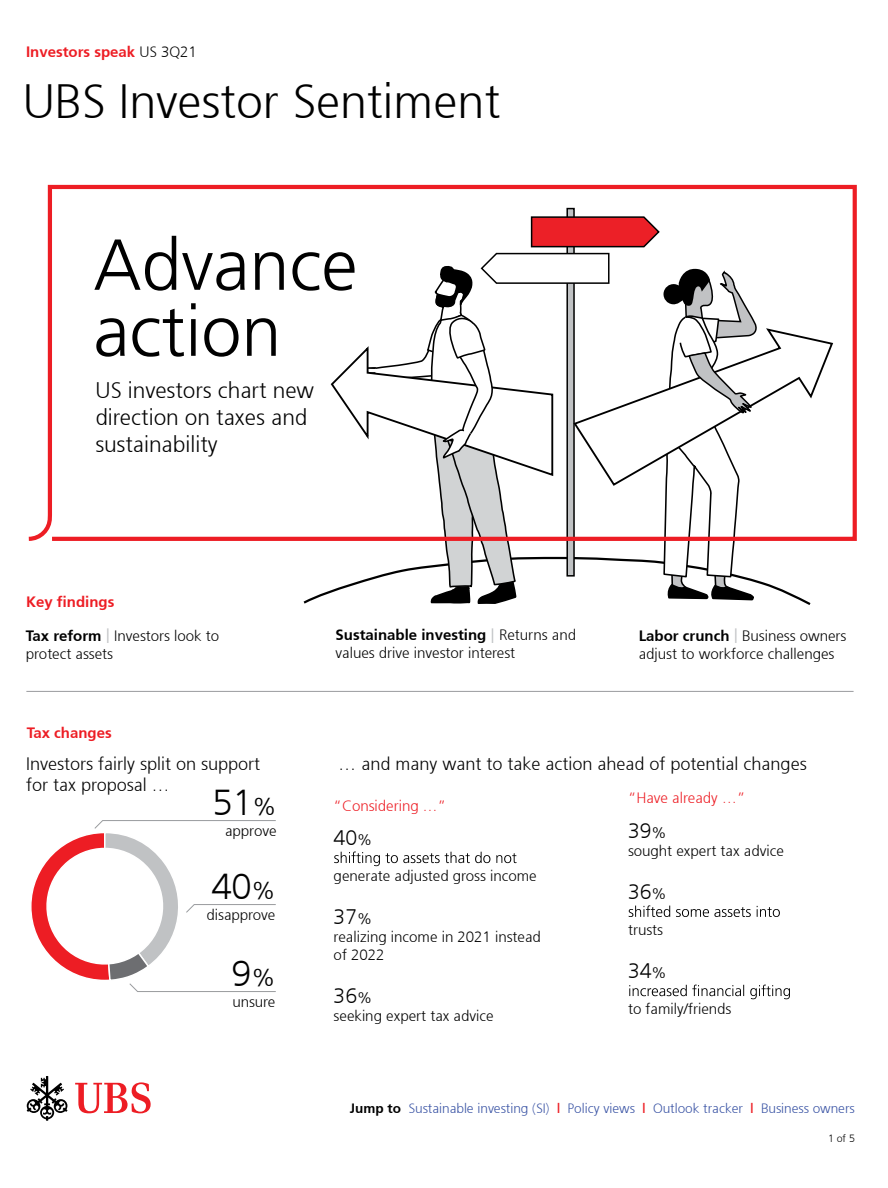
<style>
.page{position:relative;width:888px;height:1188px;background:#fff}
.page>*{position:absolute;margin:0;border:0;box-sizing:border-box;transform-origin:0 0}
.t1{font:300 72px/66px "Frutiger 45";color:#000}
.t2{font:300 48px "Frutiger 45";color:#000}
.t3{font:300 36px "Frutiger 45";color:#000}
.t4{font:300 22.5px/27px "Frutiger 45";color:#000}
.t5{font:300 21px "Frutiger 45";color:#000}
.t6{font:300 18px/21px "Frutiger 45";color:#000}
.t7{font:300 15px/18px "Frutiger 45";color:#000}
.t8{font:300 15px "Frutiger 45";color:#ed1d24}
.t9{font:300 15px "Frutiger 45";color:#ed1d24}
.t10{font:300 13.5px "Frutiger 45";color:#3953a4}
.t11{font:300 10.5px "Frutiger 45";color:#000}
.s1{color:#000}
.s2{font-style:inherit}
.s3{font-size:19.5px;color:#c0c2c4}
.s4{font-size:24px}
.s5{font-size:15px}
.s6{color:#ed1d24}
</style>
<div class="page">
<svg style="left:27px;top:1076px;width:40px;height:45px"></svg>
<svg style="left:75px;top:1082px;width:76px;height:31px"></svg>
<svg style="left:303px;top:543px;width:508px;height:62px"></svg>
<svg style="left:28px;top:184px;width:829px;height:359px"></svg>
<hr style="left:26px;top:691px;width:828px;height:1px;background:#999b9e">
<svg style="left:31px;top:820px;width:245px;height:172px"></svg>
<svg style="left:334px;top:852px;width:183px;height:14px"></svg>
<svg style="left:629px;top:905px;width:151px;height:12px"></svg>
<svg style="left:629px;top:985px;width:161px;height:14px"></svg>
<p class="t8" style="left:26px;top:43px;width:172px">Investors speak <span class="s1">US 3Q21</span></p>
<h2 class="t2" style="left:23px;top:74px;width:479px">UBS Investor Sentiment</h2>
<h1 class="t1" style="left:93px;top:231px;width:266px">Advance action</h1>
<h3 class="t4" style="left:95px;top:377px;width:220px">US investors chart new direction on taxes and sustainability</h3>
<p class="t8" style="left:26px;top:593px;width:90px">Key findings</p>
<p class="t7" style="left:336px;top:626px;width:242px"><span class="s2">Sustainable investing</span> <span class="s3">|</span> Returns and values drive investor interest</p>
<p class="t7" style="left:26px;top:626px;width:195px"><span class="s2">Tax reform</span> <span class="s3">|</span> Investors look to protect assets</p>
<p class="t7" style="left:639px;top:626px;width:209px"><span class="s2">Labor crunch</span> <span class="s3">|</span> Business owners adjust to workforce challenges</p>
<p class="t8" style="left:27px;top:724px;width:87px">Tax changes</p>
<p class="t6" style="left:26px;top:753px;width:236px">Investors fairly split on support for tax proposal …</p>
<p class="t6" style="left:339px;top:753px;width:470px">… and many want to take action ahead of potential changes</p>
<h3 class="t3" style="left:212px;top:782px;width:66px">51<span class="s4">%</span></h3>
<p class="t7" style="left:225px;top:822px;width:53px">approve</p>
<h3 class="t3" style="left:211px;top:866px;width:66px">40<span class="s4">%</span></h3>
<p class="t7" style="left:207px;top:906px;width:70px">disapprove</p>
<p class="t9" style="left:628px;top:790px;width:119px">“Have already …”</p>
<h3 class="t5" style="left:628px;top:818px;width:40px">39<span class="s5">%</span></h3>
<p class="t7" style="left:628px;top:841px;width:157px">sought expert tax advice</p>
<h3 class="t5" style="left:628px;top:879px;width:40px">36<span class="s5">%</span></h3>
<p class="t7" style="left:628px;top:921px;width:36px">trusts</p>
<h3 class="t5" style="left:628px;top:959px;width:40px">34<span class="s5">%</span></h3>
<p class="t7" style="left:628px;top:1000px;width:105px">to family/friends</p>
<p class="t9" style="left:334px;top:797px;width:114px">“Considering …”</p>
<h3 class="t5" style="left:334px;top:826px;width:40px">40<span class="s5">%</span></h3>
<p class="t7" style="left:334px;top:867px;width:205px">generate adjusted gross income</p>
<h3 class="t5" style="left:334px;top:905px;width:40px">37<span class="s5">%</span></h3>
<p class="t7" style="left:334px;top:928px;width:209px">realizing income in 2021 instead of 2022</p>
<h3 class="t5" style="left:334px;top:984px;width:40px">36<span class="s5">%</span></h3>
<p class="t7" style="left:334px;top:1007px;width:161px">seeking expert tax advice</p>
<h3 class="t3" style="left:231px;top:953px;width:46px">9<span class="s4">%</span></h3>
<p class="t7" style="left:232px;top:993px;width:45px">unsure</p>
<p class="t10" style="left:350px;top:1101px;width:506px"><span class="s1">Jump to</span> Sustainable investing (SI) <span class="s6">|</span> Policy views <span class="s6">|</span> Outlook tracker <span class="s6">|</span> Business owners</p>
<p class="t11" style="left:828px;top:1132px;width:28px">1 of 5</p>
</div>
